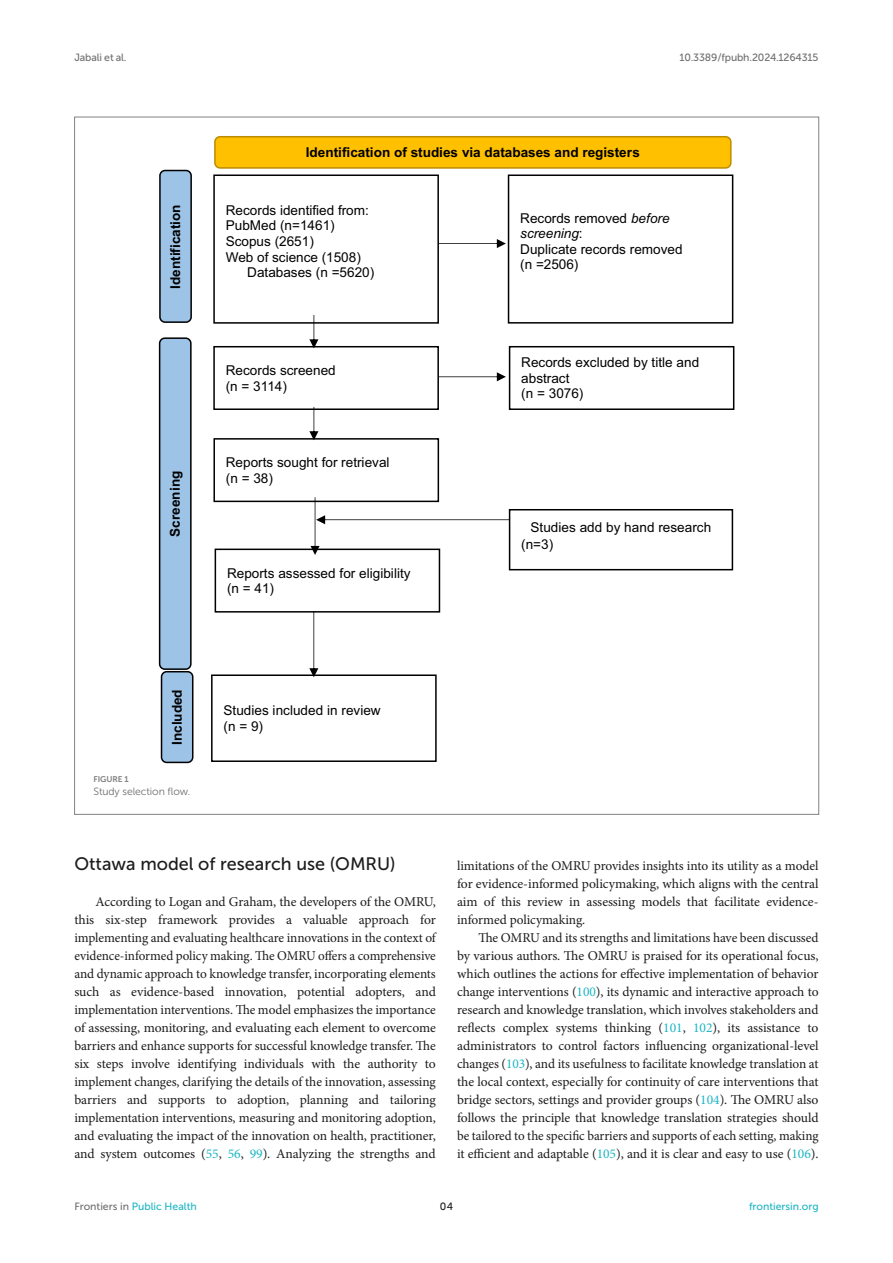
<style>
.page{position:relative;width:893px;height:1263px;background:#fff}
.page>*{position:absolute;margin:0;border:0;box-sizing:border-box;transform-origin:0 0}
.HEAD_2{font:18px "Museo Sans 500";color:#1b1c1b}
.TEXT_FLUSH{font:13.5px/18px "Minion Pro";letter-spacing:-.005em;color:#1b1c1b;text-align:justify}
.TEXT{font:13.5px/18px "Minion Pro";letter-spacing:-.005em;color:#1b1c1b;text-align:justify}
.t1{font:13.5px/15.6px "Arial";color:#000}
.t2{font:700 13.5px "Arial";color:#000}
.t3{font:10.5px "Museo Sans 500";color:#1db5c3}
.t4{font:10.5px "Museo Sans 500";letter-spacing:-.015em;color:#706f70}
.FIG_LEG{font:10.5px "Museo Sans 300";letter-spacing:-.01em;color:#706f70}
.t5{font:10.5px "Museo Sans 500";color:#1b1c1b}
.FIG_HD{font:8.25px "Museo Sans 700";letter-spacing:-.01em;color:#7e7f7f}
.s1{font-style:italic}
.s2{font-family:"Calibri";font-size:16.5px;color:#fff}
.s3{color:#1db5c3}
.s4{color:#706f70}
</style>
<div class="page">
<div style="left:213px;top:174px;width:226px;height:150px;border:2px solid #000"></div>
<div style="left:508px;top:174px;width:225px;height:150px;border:2px solid #000"></div>
<div style="left:213px;top:346px;width:226px;height:64px;border:2px solid #000"></div>
<div style="left:509px;top:346px;width:225px;height:64px;border:2px solid #000"></div>
<div style="left:213px;top:438px;width:226px;height:64px;border:2px solid #000"></div>
<div style="left:215px;top:549px;width:225px;height:64px;border:2px solid #000"></div>
<div style="left:211px;top:674px;width:226px;height:88px;border:2px solid #000"></div>
<svg style="left:439px;top:239px;width:67px;height:9px"></svg>
<svg style="left:439px;top:372px;width:67px;height:9px"></svg>
<div style="left:215px;top:137px;width:516px;height:31px;background:#ffc000;border-radius:5px"></div>
<div style="left:214px;top:136px;width:518px;height:33px;border:2px solid #bc8c00;border-radius:5px"></div>
<div style="left:160px;top:170px;width:31px;height:152px;background:#9dc3e6;border-radius:5px"></div>
<div style="left:159px;top:170px;width:33px;height:153px;border:2px solid #000;border-radius:5px"></div>
<div style="left:160px;top:338px;width:31px;height:331px;background:#9dc3e6;border-radius:5px"></div>
<div style="left:159px;top:337px;width:33px;height:333px;border:2px solid #000;border-radius:5px"></div>
<div style="left:162px;top:672px;width:31px;height:90px;background:#9dc3e6;border-radius:5px"></div>
<div style="left:161px;top:671px;width:32px;height:92px;border:2px solid #000;border-radius:5px"></div>
<svg style="left:309px;top:315px;width:9px;height:33px"></svg>
<svg style="left:309px;top:407px;width:9px;height:33px"></svg>
<svg style="left:309px;top:611px;width:9px;height:66px"></svg>
<div style="left:509px;top:509px;width:224px;height:61px;border:2px solid #000"></div>
<svg style="left:310px;top:497px;width:199px;height:58px"></svg>
<p class="t4" style="left:74px;top:51px;width:54px">Jabali et al.</p>
<p class="t4" style="left:679px;top:51px;width:140px">10.3389/fpubh.2024.1264315</p>
<p class="t2" style="left:166px;top:289px;width:86px;rotate:-90deg">Identification</p>
<p class="t2" style="left:166px;top:537px;width:67px;rotate:-90deg">Screening</p>
<p class="t2" style="left:306px;top:143px;width:336px">Identification of studies via databases and registers</p>
<p class="t1" style="left:226px;top:202px;width:145px">Records identified from:</p>
<p class="t1" style="left:226px;top:218px;width:111px">PubMed (n=1461)</p>
<p class="t1" style="left:226px;top:234px;width:90px">Scopus (2651)</p>
<p class="t1" style="left:226px;top:249px;width:137px">Web of science (1508)</p>
<p class="t1" style="left:247px;top:265px;width:129px">Databases (n =5620)</p>
<p class="t1" style="left:520px;top:210px;width:164px">Records removed <span class="s1">before screening</span>:<br>Duplicate records removed (n =2506)</p>
<p class="t1" style="left:226px;top:362px;width:112px">Records screened (n = 3114)</p>
<p class="t1" style="left:521px;top:355px;width:179px">Records excluded by title and abstract<br>(n = 3076)</p>
<p class="t1" style="left:226px;top:455px;width:165px">Reports sought for retrieval (n = 38)</p>
<p class="t1" style="left:227px;top:565px;width:185px">Reports assessed for eligibility (n = 41)</p>
<p class="t1" style="left:521px;top:519px;width:191px;line-height:17px"><span class="s2">t</span> Studies add by hand research (n=3)</p>
<p class="t2" style="left:168px;top:745px;width:57px;rotate:-90deg">Included</p>
<p class="FIG_HD" style="left:94px;top:774px;width:37px">FIGURE 1</p>
<p class="FIG_LEG" style="left:94px;top:786px;width:99px">Study selection flow.</p>
<p class="t1" style="left:223px;top:703px;width:159px">Studies included in review (n = 9)</p>
<p class="HEAD_2" style="left:74px;top:854px;width:323px">Ottawa model of research use (OMRU)</p>
<p class="TEXT_FLUSH" style="left:74px;top:893px;width:363px;text-indent:21px">According to Logan and Graham, the developers of the OMRU, this six-step framework provides a valuable approach for implementing and evaluating healthcare innovations in the context of evidence-informed policy making. The OMRU offers a comprehensive and dynamic approach to knowledge transfer, incorporating elements such as evidence-based innovation, potential adopters, and implementation interventions. The model emphasizes the importance of assessing, monitoring, and evaluating each element to overcome barriers and enhance supports for successful knowledge transfer. The six steps involve identifying individuals with the authority to implement changes, clarifying the details of the innovation, assessing barriers and supports to adoption, planning and tailoring implementation interventions, measuring and monitoring adoption, and evaluating the impact of the innovation on health, practitioner, and system outcomes (<span class="s3">55</span>, <span class="s3">56</span>, <span class="s3">99</span>). Analyzing the strengths and</p>
<p class="TEXT_FLUSH" style="left:457px;top:857px;width:363px">limitations of the OMRU provides insights into its utility as a model for evidence-informed policymaking, which aligns with the central aim of this review in assessing models that facilitate evidence&shy;informed policymaking.</p>
<p class="TEXT" style="left:457px;top:929px;width:363px;text-indent:21px">The OMRU and its strengths and limitations have been discussed by various authors. The OMRU is praised for its operational focus, which outlines the actions for effective implementation of behavior change interventions (<span class="s3">100</span>), its dynamic and interactive approach to research and knowledge translation, which involves stakeholders and reflects complex systems thinking (<span class="s3">101</span>, <span class="s3">102</span>), its assistance to administrators to control factors influencing organizational-level changes (<span class="s3">103</span>), and its usefulness to facilitate knowledge translation at the local context, especially for continuity of care interventions that bridge sectors, settings and provider groups (<span class="s3">104</span>). The OMRU also follows the principle that knowledge translation strategies should be tailored to the specific barriers and supports of each setting, making it efficient and adaptable (<span class="s3">105</span>), and it is clear and easy to use (<span class="s3">106</span>).</p>
<p class="t3" style="left:74px;top:1200px;width:124px"><span class="s4">Frontiers in</span> Public Health</p>
<p class="t5" style="left:440px;top:1200px;width:15px">04</p>
<p class="t3" style="left:749px;top:1200px;width:71px">frontiersin.org</p>
</div>
